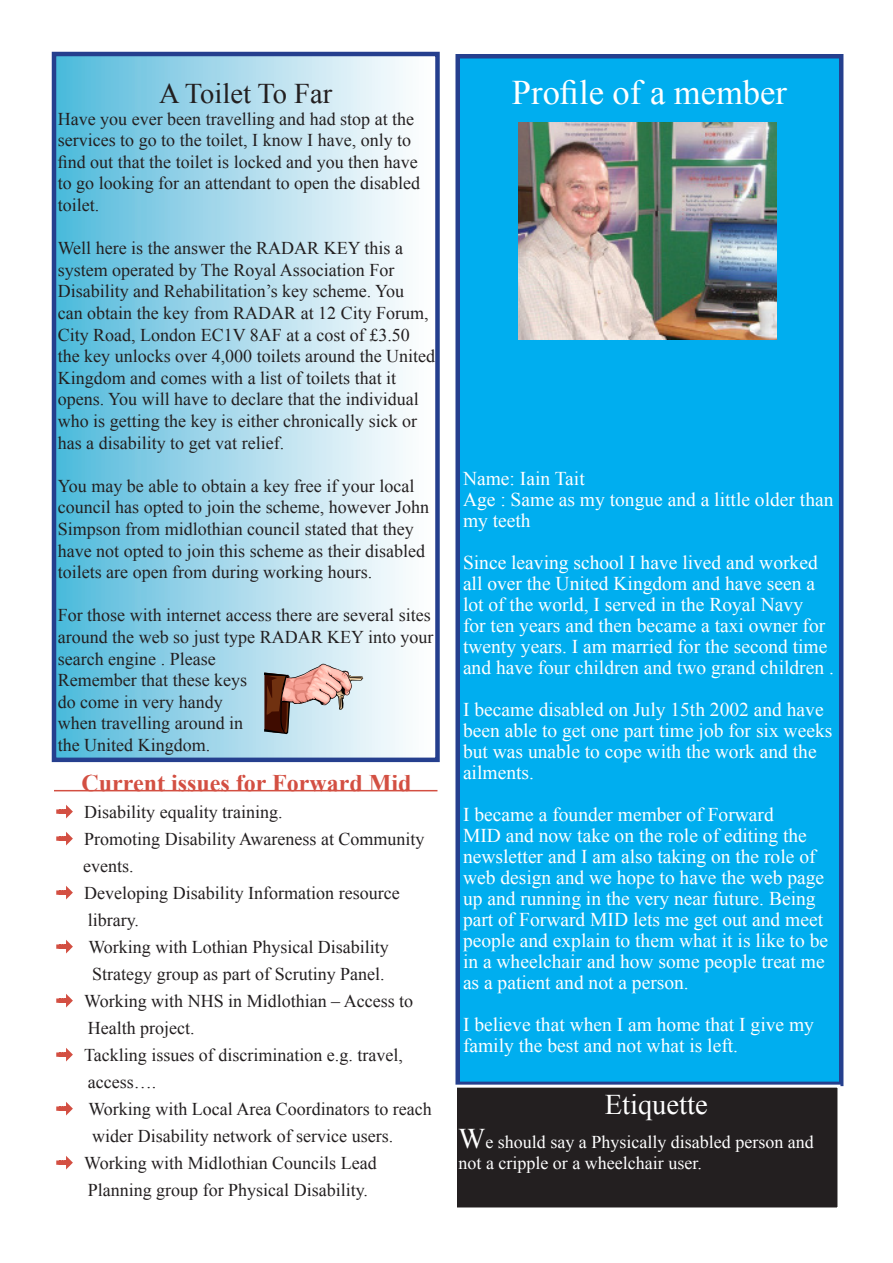
<style>
.page{position:relative;width:893px;height:1263px;background:#fff}
.page>*{position:absolute;margin:0;border:0;box-sizing:border-box;transform-origin:0 0}
.t1{font:34.5px "Times New Roman";color:#fff}
.t2{font:28.5px "Times New Roman";color:#231f20}
.t3{font:28.5px "Times New Roman";color:#fff}
.t4{font:700 24px "Times New Roman";color:#d34f42}
.t5{font:19.5px/21px "Times New Roman";color:#fff}
.t6{font:18px/21.6px "Times New Roman";color:#231f20}
.t7{font:18px/21px "Times New Roman";color:#fff}
.s1{color:#d34f42}
.s2{font-size:28.5px}
</style>
<div class="page">
<div style="left:458px;top:56px;width:383px;height:1028px;background:#00aeef"></div>
<div style="left:455px;top:54px;width:388px;height:1032px;border:4px solid #253f8e"></div>
<img style="left:518px;top:122px;width:258px;height:218px">
<div style="left:455px;top:1086px;width:384px;height:123px;background:#231f20"></div>
<div style="left:454px;top:1085px;width:386px;height:125px;border:3px solid #fff"></div>
<div style="left:54px;top:54px;width:383px;height:706px;background:linear-gradient(to right,#51b9db,#fff)"></div>
<div style="left:52px;top:52px;width:388px;height:710px;border:4px solid #253f8e"></div>
<svg style="left:264px;top:664px;width:99px;height:70px;background:#b9aaa7"></svg>
<svg style="left:54px;top:789px;width:384px;height:381px"></svg>
<hr style="left:54px;top:790px;width:383px;height:1px;background:#d34f42">
<p class="t2" style="left:159px;top:74px;width:175px">A Toilet To Far</p>
<p class="t6" style="left:58px;top:107px;width:364px">Have you ever been travelling and had stop at the services to go to the toilet, I know I have, only to find out that the toilet is locked and you then have to go looking for an attendant to open the disabled toilet.</p>
<p class="t6" style="left:58px;top:237px;width:379px">Well here is the answer the RADAR KEY this a system operated by The Royal Association For Disability and Rehabilitation’s key scheme. You<br>can obtain the key from RADAR at 12 City Forum, City Road, London EC1V 8AF at a cost of £3.50 the key unlocks over 4,000 toilets around the United Kingdom and comes with a list of toilets that it opens. You will have to declare that the individual who is getting the key is either chronically sick or has a disability to get vat relief.</p>
<p class="t6" style="left:58px;top:475px;width:373px">You may be able to obtain a key free if your local council has opted to join the scheme, however John Simpson from midlothian council stated that they have not opted to join this scheme as their disabled toilets are open from during working hours.</p>
<p class="t6" style="left:58px;top:604px;width:377px">For those with internet access there are several sites around the web so just type RADAR KEY into your search engine . Please</p>
<p class="t6" style="left:58px;top:669px;width:191px">Remember that these keys</p>
<p class="t6" style="left:58px;top:691px;width:166px">do come in very handy</p>
<p class="t6" style="left:58px;top:712px;width:187px">when travelling around in</p>
<p class="t6" style="left:58px;top:734px;width:154px">the United Kingdom.</p>
<p class="t4" style="left:82px;top:766px;width:331px">Current issues for Forward Mid</p>
<p class="t6" style="left:56px;top:801px;width:228px"><span class="s1">✔</span> Disability equality training.</p>
<p class="t6" style="left:83px;top:825px;width:343px;line-height:27px;text-indent:-27px"><span class="s1">✔</span> Promoting Disability Awareness at Community events.</p>
<p class="t6" style="left:88px;top:879px;width:313px;line-height:27px;text-indent:-32px"><span class="s1">✔</span> Developing Disability Information resource library.</p>
<p class="t6" style="left:56px;top:933px;width:334px;line-height:27px;text-align:right"><span class="s1">✔</span> Working with Lothian Physical Disability<br>Strategy group as part of Scrutiny Panel.</p>
<p class="t6" style="left:88px;top:987px;width:327px;line-height:27px;text-indent:-32px"><span class="s1">✔</span> Working with NHS in Midlothian – Access to<br>Health project.</p>
<p class="t6" style="left:88px;top:1041px;width:317px;line-height:27px;text-indent:-32px"><span class="s1">✔</span> Tackling issues of discrimination e.g. travel, access….</p>
<p class="t6" style="left:56px;top:1095px;width:377px;line-height:27px;text-align:center"><span class="s1">✔</span> Working with Local Area Coordinators to reach wider Disability network of service users.</p>
<p class="t6" style="left:88px;top:1149px;width:291px;line-height:27px;text-indent:-32px"><span class="s1">✔</span> Working with Midlothian Councils Lead<br>Planning group for Physical Disability.</p>
<p class="t1" style="left:512px;top:69px;width:276px">Profile of a member</p>
<p class="t5" style="left:463px;top:468px;width:123px">Name: Iain Tait</p>
<p class="t5" style="left:463px;top:489px;width:372px">Age : Same as my tongue and a little older than my teeth</p>
<p class="t5" style="left:463px;top:552px;width:372px">Since leaving school I have lived and worked all over the United Kingdom and have seen a lot of the world, I served in the Royal Navy<br>for ten years and then became a taxi owner for twenty years. I am married for the second time and have four children and two grand children .</p>
<p class="t5" style="left:463px;top:699px;width:371px">I became disabled on July 15th 2002 and have been able to get one part time job for six weeks but was unable to cope with the work and the ailments.</p>
<p class="t5" style="left:463px;top:804px;width:367px">I became a founder member of Forward<br>MID and now take on the role of editing the newsletter and I am also taking on the role of web design and we hope to have the web page up and running in the very near future. Being part of Forward MID lets me get out and meet people and explain to them what it is like to be in a wheelchair and how some people treat me as a patient and not a person.</p>
<p class="t5" style="left:463px;top:1014px;width:352px">I believe that when I am home that I give my family the best and not what is left.</p>
<p class="t3" style="left:605px;top:1085px;width:104px">Etiquette</p>
<p class="t7" style="left:458px;top:1131px;width:357px"><span class="s2">W</span>e should say a Physically disabled person and not a cripple or a wheelchair user.</p>
</div>
